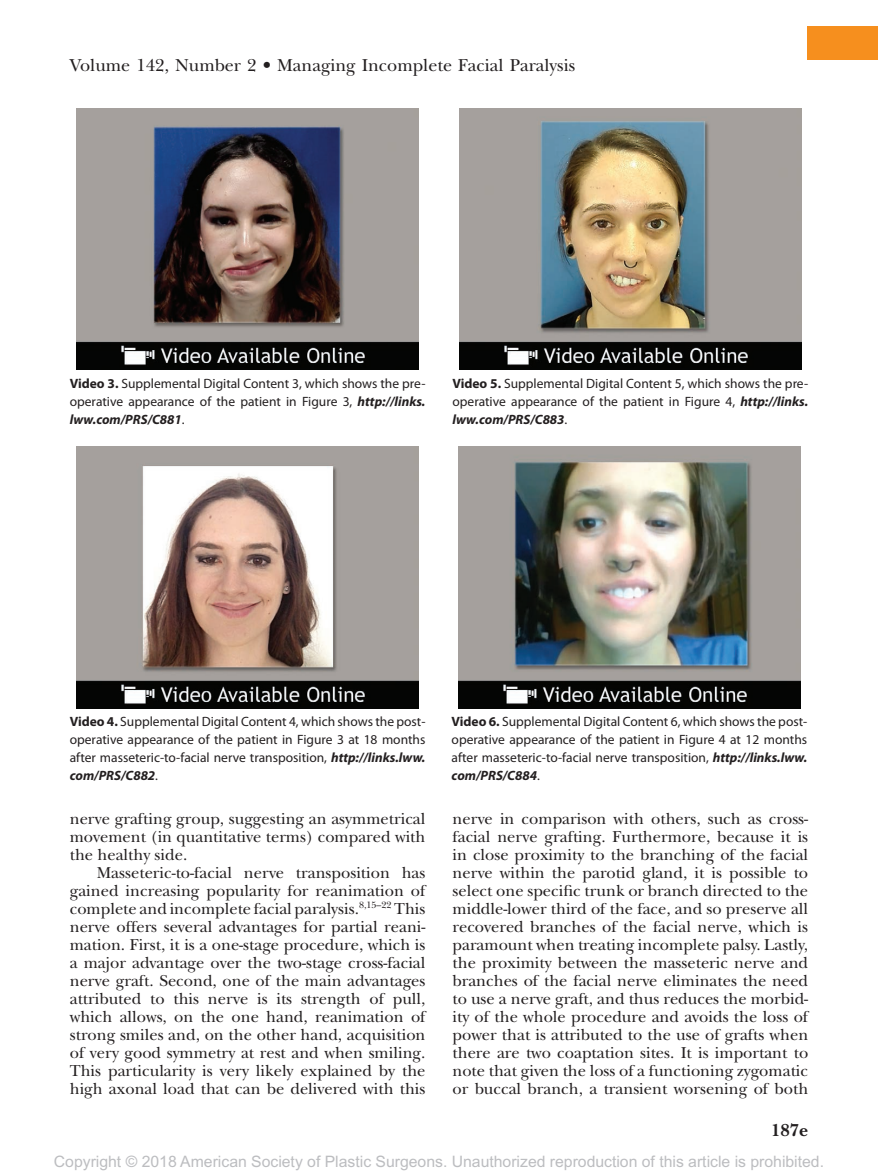
<style>
.page{position:relative;width:878px;height:1175px;background:#fff}
.page>*{position:absolute;margin:0;border:0;box-sizing:border-box;transform-origin:0 0}
.t1{font:18px "New Baskerville";color:#231f20}
.t2{font:700 18px "New Baskerville";color:#231f20}
.t3{font:16.5px/18px "New Baskerville";color:#231f20;text-align:justify}
.t4{font:15.75px "Arial MT Std";color:#bcbdc0}
.t5{font:13.5px/18px "Myriad Pro";color:#231f20;text-align:justify}
.s1{font-weight:700}
.s2{font-weight:700;font-style:italic}
</style>
<div class="page">
<div style="left:807px;top:26px;width:71px;height:33px;background:#f68f1e"></div>
<img style="left:77px;top:108px;width:341px;height:262px">
<img style="left:77px;top:446px;width:341px;height:262px">
<img style="left:459px;top:108px;width:342px;height:262px">
<img style="left:458px;top:446px;width:342px;height:262px">
<p class="t1" style="left:70px;top:54px;width:507px">Volume 142, Number 2 • Managing Incomplete Facial Paralysis</p>
<p class="t5" style="left:70px;top:374px;width:357px"><span class="s1">Video 3.</span> Supplemental Digital Content 3, which shows the pre&shy;operative appearance of the patient in Figure 3, <span class="s2">http://links. lww.com/PRS/C881</span>.</p>
<p class="t5" style="left:452px;top:374px;width:357px"><span class="s1">Video 5.</span> Supplemental Digital Content 5, which shows the pre&shy;operative appearance of the patient in Figure 4, <span class="s2">http://links. lww.com/PRS/C883</span>.</p>
<p class="t5" style="left:70px;top:712px;width:357px"><span class="s1">Video 4.</span> Supplemental Digital Content 4, which shows the post&shy;operative appearance of the patient in Figure 3 at 18 months after masseteric-to-facial nerve transposition, <span class="s2">http://links.lww. com/PRS/C882</span>.</p>
<p class="t3" style="left:70px;top:809px;width:357px">nerve grafting group, suggesting an asymmetrical movement (in quantitative terms) compared with the healthy side.</p>
<p class="t3" style="left:70px;top:863px;width:357px;text-indent:27px">Masseteric-to-facial nerve transposition has gained increasing popularity for reanimation of complete and incomplete facial paralysis.<sup>8,15–22</sup> This nerve offers several advantages for partial reani&shy;mation. First, it is a one-stage procedure, which is a major advantage over the two-stage cross-facial nerve graft. Second, one of the main advantages attributed to this nerve is its strength of pull, which allows, on the one hand, reanimation of strong smiles and, on the other hand, acquisition of very good symmetry at rest and when smiling.<br>This particularity is very likely explained by the high axonal load that can be delivered with this</p>
<p class="t5" style="left:451px;top:712px;width:357px"><span class="s1">Video 6.</span> Supplemental Digital Content 6, which shows the post&shy;operative appearance of the patient in Figure 4 at 12 months after masseteric-to-facial nerve transposition, <span class="s2">http://links.lww. com/PRS/C884</span>.</p>
<p class="t3" style="left:452px;top:809px;width:357px">nerve in comparison with others, such as cross&shy;facial nerve grafting. Furthermore, because it is in close proximity to the branching of the facial nerve within the parotid gland, it is possible to select one specific trunk or branch directed to the middle-lower third of the face, and so preserve all recovered branches of the facial nerve, which is paramount when treating incomplete palsy. Lastly, the proximity between the masseteric nerve and branches of the facial nerve eliminates the need to use a nerve graft, and thus reduces the morbid&shy;ity of the whole procedure and avoids the loss of power that is attributed to the use of grafts when there are two coaptation sites. It is important to note that given the loss of a functioning zygomatic or buccal branch, a transient worsening of both</p>
<p class="t2" style="left:771px;top:1119px;width:39px">187e</p>
<p class="t4" style="left:54px;top:1152px;width:771px">Copyright © 2018 American Society of Plastic Surgeons. Unauthorized reproduction of this article is prohibited.</p>
</div>
